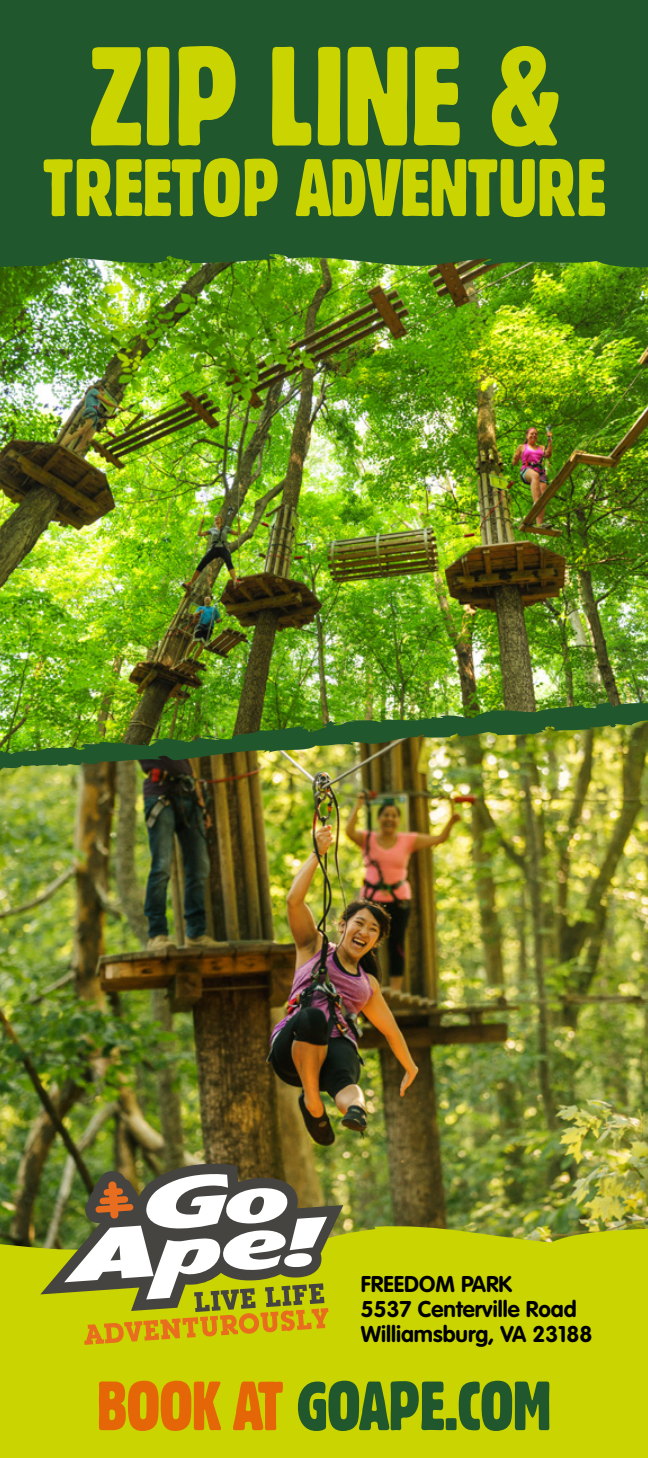
<style>
.page{position:relative;width:648px;height:1458px;background:#fff}
.page>*{position:absolute;margin:0;border:0;box-sizing:border-box;transform-origin:0 0}
.t1{font:137.03px "Gothic 821 Condensed BT";letter-spacing:-.01em;color:#cad400}
.t2{font:79.2px "Gothic 821 Condensed BT";letter-spacing:-.01em;color:#cad400}
.t3{font:67.5px "Gothic 821 Condensed BT";letter-spacing:-.02em;color:#20572d}
.t4{font:700 22.5px/24.8px "VAG Rounded";color:#000}
.s1{color:#e56606}
</style>
<div class="page">
<img style="left:0;top:273px;width:648px;height:389px">
<img style="left:0;top:808px;width:648px;height:400px">
<img style="left:0;top:662px;width:648px;height:146px">
<svg style="left:261px;top:751px;width:7px;height:2px"></svg>
<svg style="left:52px;top:753px;width:8px;height:2px"></svg>
<svg style="left:287px;top:728px;width:11px;height:4px"></svg>
<svg style="left:405px;top:724px;width:6px;height:2px"></svg>
<div style="left:0;top:0;width:648px;height:209px;background:#20572d"></div>
<svg style="left:0;top:209px;width:648px;height:64px;fill:#20572d"></svg>
<div style="left:0;top:1354px;width:648px;height:104px;background:#cad400"></div>
<svg style="left:0;top:1208px;width:648px;height:146px;fill:#cad400"></svg>
<img style="left:40px;top:1163px;width:303px;height:148px">
<svg style="left:64px;top:1173px;width:264px;height:172px"></svg>
<h1 class="t1" style="left:88px;top:14px;width:474px">ZIP LINE &amp;</h1>
<h2 class="t2" style="left:43px;top:140px;width:564px">TREETOP ADVENTURE</h2>
<p class="t4" style="left:361px;top:1272px;width:233px">FREEDOM PARK<br>5537 Centerville Road<br>Williamsburg, VA 23188</p>
<h3 class="t3" style="left:97px;top:1365px;width:456px"><span class="s1">BOOK AT</span> GOAPE.COM</h3>
</div>
